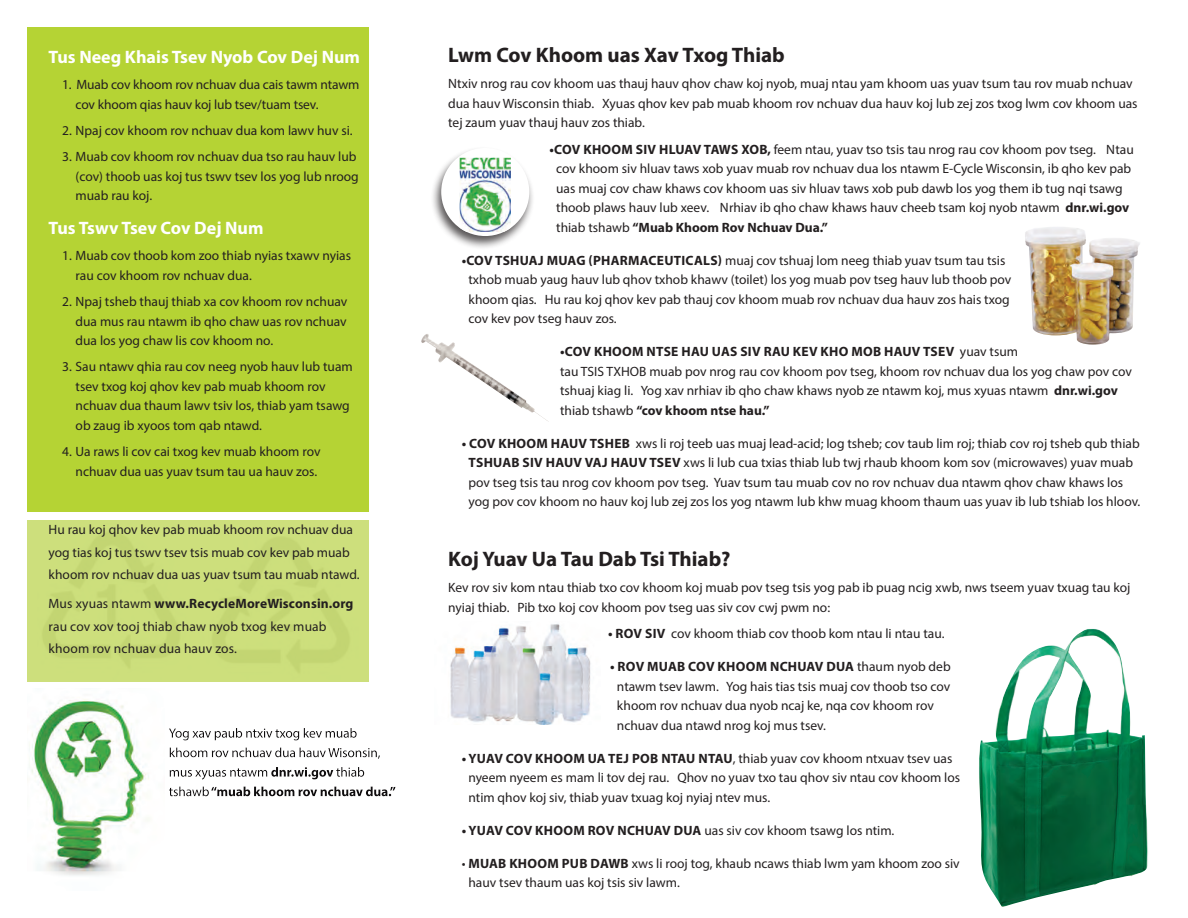
<style>
.page{position:relative;width:1188px;height:918px;background:#fff}
.page>*{position:absolute;margin:0;border:0;box-sizing:border-box;transform-origin:0 0}
.t1{font:700 21px "Myriad Pro";letter-spacing:-.01em;color:#231f20}
.t2{font:700 18px "Myriad Pro";color:#fff}
.t3{font:13.5px/19.5px "Myriad Pro";color:#231f20}
.t4{font:700 13.5px "Myriad Pro";letter-spacing:.005em;color:#231f20}
.s1{font-weight:700}
</style>
<div class="page">
<div style="left:27px;top:521px;width:342px;height:161px;background:#cbde77"></div>
<div style="left:27px;top:27px;width:342px;height:485px;background:#b5d334"></div>
<div style="left:26px;top:685px;width:387px;height:207px;background:#231f20;opacity:.75"></div>
<div style="left:430px;top:146px;width:104px;height:104px;background:#231f20;opacity:.75"></div>
<div style="left:441px;top:148px;width:88px;height:88px;background:#fff;border-radius:50%"></div>
<img style="left:460px;top:158px;width:51px;height:74px">
<img style="left:979px;top:629px;width:169px;height:278px">
<img style="left:27px;top:688px;width:137px;height:203px">
<img style="left:1025px;top:227px;width:115px;height:118px">
<img style="left:421px;top:334px;width:128px;height:88px">
<img style="left:450px;top:624px;width:141px;height:100px">
<h2 class="t2" style="left:49px;top:45px;width:313px">TUS NEEG KHAIS TSEV NYOB COV DEJ NUM</h2>
<p class="t3" style="left:76px;top:75px;width:285px;text-indent:-14px">1. Muab cov khoom rov nchuav dua cais tawm ntawm cov khoom qias hauv koj lub tsev/tuam tsev.</p>
<p class="t3" style="left:62px;top:121px;width:292px">2. Npaj cov khoom rov nchuav dua kom lawv huv si.</p>
<p class="t3" style="left:76px;top:147px;width:285px;text-indent:-14px">3. Muab cov khoom rov nchuav dua tso rau hauv lub (cov) thoob uas koj tus tswv tsev los yog lub nroog muab rau koj.</p>
<h2 class="t2" style="left:49px;top:216px;width:217px">TUS TSWV TSEV COV DEJ NUM</h2>
<p class="t3" style="left:76px;top:246px;width:277px;text-indent:-14px">1. Muab cov thoob kom zoo thiab nyias txawv nyias rau cov khoom rov nchuav dua.</p>
<p class="t3" style="left:76px;top:292px;width:273px;text-align:justify;text-indent:-14px">2. Npaj tsheb thauj thiab xa cov khoom rov nchuav dua mus rau ntawm ib qho chaw uas rov nchuav dua los yog chaw lis cov khoom no.</p>
<p class="t3" style="left:76px;top:357px;width:279px;text-indent:-14px">3. Sau ntawv qhia rau cov neeg nyob hauv lub tuam tsev txog koj qhov kev pab muab khoom rov nchuav dua thaum lawv tsiv los, thiab yam tsawg ob zaug ib xyoos tom qab ntawd.</p>
<p class="t3" style="left:62px;top:442px;width:260px;text-align:right">4. Ua raws li cov cai txog kev muab khoom rov nchuav dua uas yuav tsum tau ua hauv zos.</p>
<p class="t3" style="left:49px;top:518px;width:313px;line-height:22.5px">Hu rau koj qhov kev pab muab khoom rov nchuav dua yog tias koj tus tswv tsev tsis muab cov kev pab muab khoom rov nchuav dua uas yuav tsum tau muab ntawd.</p>
<p class="t3" style="left:49px;top:592px;width:306px;line-height:22.5px">Mus xyuas ntawm <span class="s1">WWW.RECYCLEMOREWISCONSIN.ORG </span>rau cov xov tooj thiab chaw nyob txog kev muab khoom rov nchuav dua hauv zos.</p>
<h1 class="t1" style="left:448px;top:41px;width:338px">LWM COV KHOOM UAS XAV TXOG THIAB</h1>
<p class="t3" style="left:448px;top:74px;width:691px">Ntxiv nrog rau cov khoom uas thauj hauv qhov chaw koj nyob, muaj ntau yam khoom uas yuav tsum tau rov muab nchuav dua hauv Wisconsin thiab. Xyuas qhov kev pab muab khoom rov nchuav dua hauv koj lub zej zos txog lwm cov khoom uas tej zaum yuav thauj hauv zos thiab.</p>
<p class="t3" style="left:556px;top:139px;width:579px;text-indent:-7px"><span class="s1">•COV KHOOM SIV HLUAV TAWS XOB,</span> feem ntau, yuav tso tsis tau nrog rau cov khoom pov tseg. Ntau cov khoom siv hluav taws xob yuav muab rov nchuav dua los ntawm E-Cycle Wisconsin, ib qho kev pab uas muaj cov chaw khaws cov khoom uas siv hluav taws xob pub dawb los yog them ib tug nqi tsawg thoob plaws hauv lub xeev. Nrhiav ib qho chaw khaws hauv cheeb tsam koj nyob ntawm <span class="s1">DNR.WI.GOV </span>thiab tshawb <span class="s1">“MUAB KHOOM ROV NCHUAV DUA.”</span></p>
<p class="t3" style="left:468px;top:250px;width:544px;text-indent:-7px"><span class="s1">•COV TSHUAJ MUAG (PHARMACEUTICALS)</span> muaj cov tshuaj lom neeg thiab yuav tsum tau tsis txhob muab yaug hauv lub qhov txhob khawv (toilet) los yog muab pov tseg hauv lub thoob pov khoom qias. Hu rau koj qhov kev pab thauj cov khoom muab rov nchuav dua hauv zos hais txog cov kev pov tseg hauv zos.</p>
<p class="t3" style="left:560px;top:342px;width:573px"><span class="s1">•COV KHOOM NTSE HAU UAS SIV RAU KEV KHO MOB HAUV TSEV</span> yuav tsum<br>tau TSIS TXHOB muab pov nrog rau cov khoom pov tseg, khoom rov nchuav dua los yog chaw pov cov tshuaj kiag li. Yog xav nrhiav ib qho chaw khaws nyob ze ntawm koj, mus xyuas ntawm <span class="s1">DNR.WI.GOV </span>thiab tshawb <span class="s1">“COV KHOOM NTSE HAU.”</span></p>
<p class="t3" style="left:468px;top:433px;width:673px;text-indent:-7px"><span class="s1">• COV KHOOM HAUV TSHEB</span> xws li roj teeb uas muaj lead-acid; log tsheb; cov taub lim roj; thiab cov roj tsheb qub thiab <span class="s1">TSHUAB SIV HAUV VAJ HAUV TSEV</span> xws li lub cua txias thiab lub twj rhaub khoom kom sov (microwaves) yuav muab pov tseg tsis tau nrog cov khoom pov tseg. Yuav tsum tau muab cov no rov nchuav dua ntawm qhov chaw khaws los yog pov cov khoom no hauv koj lub zej zos los yog ntawm lub khw muag khoom thaum uas yuav ib lub tshiab los hloov.</p>
<h1 class="t1" style="left:448px;top:545px;width:284px">KOJ YUAV UA TAU DAB TSI THIAB?</h1>
<p class="t3" style="left:448px;top:578px;width:684px">Kev rov siv kom ntau thiab txo cov khoom koj muab pov tseg tsis yog pab ib puag ncig xwb, nws tseem yuav txuag tau koj nyiaj thiab. Pib txo koj cov khoom pov tseg uas siv cov cwj pwm no:</p>
<p class="t3" style="left:608px;top:624px;width:338px"><span class="s1">• ROV SIV</span> cov khoom thiab cov thoob kom ntau li ntau tau.</p>
<p class="t3" style="left:617px;top:657px;width:335px;text-indent:-7px"><span class="s1">• ROV MUAB COV KHOOM NCHUAV DUA</span> thaum nyob deb ntawm tsev lawm. Yog hais tias tsis muaj cov thoob tso cov khoom rov nchuav dua nyob ncaj ke, nqa cov khoom rov nchuav dua ntawd nrog koj mus tsev.</p>
<p class="t3" style="left:468px;top:748px;width:493px;text-indent:-7px"><span class="s1">• YUAV COV KHOOM UA TEJ POB NTAU NTAU</span>, thiab yuav cov khoom ntxuav tsev uas nyeem nyeem es mam li tov dej rau. Qhov no yuav txo tau qhov siv ntau cov khoom los ntim qhov koj siv, thiab yuav txuag koj nyiaj ntev mus.</p>
<p class="t4" style="left:462px;top:821px;width:88px">• YUAV COV KHOOM</p>
<p class="t4" style="left:588px;top:821px;width:4px">ROV</p>
<p class="t4" style="left:617px;top:821px;width:24px">NCHUAV</p>
<p class="t4" style="left:674px;top:821px;width:4px">DUA</p>
<p class="t3" style="left:704px;top:820px;width:191px">uas siv cov khoom tsawg los ntim.</p>
<p class="t3" style="left:468px;top:853px;width:493px;text-indent:-7px">• <span class="s1">MUAB KHOOM PUB DAWB</span> xws li rooj tog, khaub ncaws thiab lwm yam khoom zoo siv hauv tsev thaum uas koj tsis siv lawm.</p>
</div>
